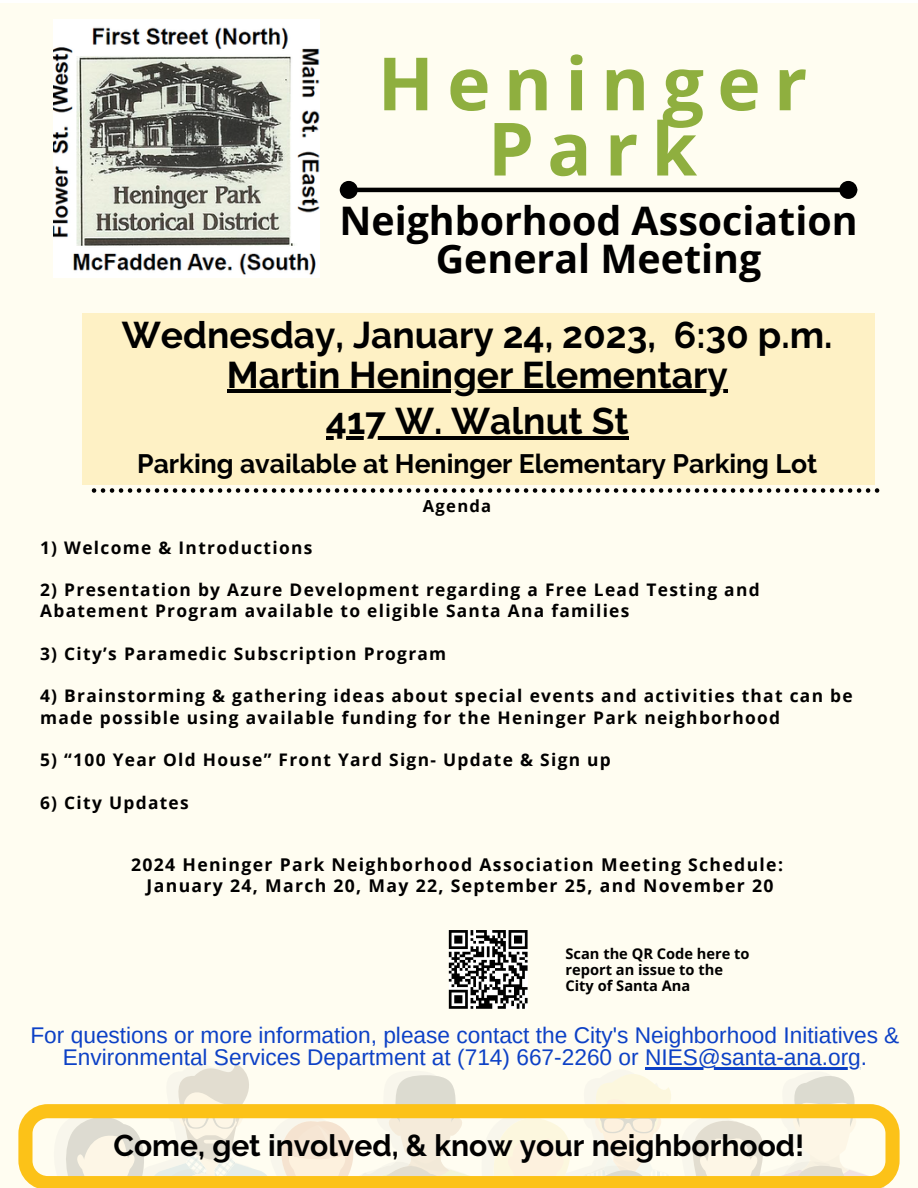
<style>
.page{position:relative;width:918px;height:1188px;background:#fff}
.page>*{position:absolute;margin:0;border:0;box-sizing:border-box;transform-origin:0 0}
.t1{font:700 73.5px/65.2px "Open Sans";letter-spacing:.18em;color:#8faf3f;text-align:center}
.t2{font:700 39.3px "Open Sans";color:#000}
.t3{font:700 37.05px "Raleway";color:#000}
.t4{font:700 30px "Raleway";color:#000}
.t5{font:700 26.55px "Raleway";color:#000}
.t6{font:22.65px/22.5px "Arimo";color:#0d41c6;text-align:center}
.t7{font:700 17.55px "Open Sans";letter-spacing:.075em;color:#000}
.t8{font:700 17.4px/21.3px "Open Sans";letter-spacing:.075em;color:#000}
.t9{font:700 16.65px "Open Sans";letter-spacing:.075em;color:#000}
.t10{font:700 14.7px/15.8px "Open Sans";color:#000}
</style>
<div class="page">
<div style="left:0;top:3px;width:918px;height:1185px;background:#fffdf1"></div>
<svg style="left:178px;top:1064px;width:683px;height:40px"></svg>
<hr style="left:358px;top:188px;width:481px;height:4px;background:#000">
<div style="left:342px;top:183px;width:14px;height:14px;background:#000;border-radius:50%"></div>
<div style="left:340px;top:181px;width:18px;height:18px;border:4px solid #000;border-radius:50%"></div>
<div style="left:842px;top:183px;width:13px;height:14px;background:#000;border-radius:50%"></div>
<div style="left:839px;top:181px;width:18px;height:18px;border:4px solid #000;border-radius:50%"></div>
<svg style="left:92px;top:488px;width:787px;height:5px"></svg>
<div style="left:82px;top:313px;width:793px;height:172px;background:#fef1c5"></div>
<svg style="left:449px;top:930px;width:79px;height:79px"></svg>
<svg style="left:18px;top:1104px;width:882px;height:84px"></svg>
<img style="left:54px;top:19px;width:265px;height:259px">
<hr style="left:227px;top:390px;width:122px;height:3px;background:#000">
<hr style="left:349px;top:390px;width:379px;height:3px;background:#000">
<hr style="left:326px;top:436px;width:303px;height:3px;background:#000">
<hr style="left:645px;top:1068px;width:216px;height:2px;background:#0d41c6">
<p class="t1" style="left:378px;top:49px;width:431px">Heninger<br>Park</p>
<p class="t2" style="left:339px;top:193px;width:520px">Neighborhood Association</p>
<p class="t2" style="left:436px;top:231px;width:327px">General Meeting</p>
<p class="t3" style="left:122px;top:313px;width:712px">Wednesday, January 24, 2023, 6:30 p.m.</p>
<p class="t3" style="left:227px;top:353px;width:503px">Martin Heninger Elementary</p>
<p class="t3" style="left:326px;top:399px;width:304px">417 W. Walnut St</p>
<p class="t5" style="left:137px;top:448px;width:682px">Parking available at Heninger Elementary Parking Lot</p>
<p class="t9" style="left:423px;top:494px;width:70px">Agenda</p>
<p class="t8" style="left:40px;top:536px;width:274px">1) Welcome &amp; Introductions</p>
<p class="t8" style="left:40px;top:579px;width:721px">2) Presentation by Azure Development regarding a Free Lead Testing and<br>Abatement Program available to eligible Santa Ana families</p>
<p class="t8" style="left:40px;top:643px;width:408px">3) City’s Paramedic Subscription Program</p>
<p class="t8" style="left:40px;top:685px;width:814px">4) Brainstorming &amp; gathering ideas about special events and activities that can be made possible using available funding for the Heninger Park neighborhood</p>
<p class="t8" style="left:40px;top:749px;width:572px">5) “100 Year Old House” Front Yard Sign- Update &amp; Sign up</p>
<p class="t8" style="left:40px;top:791px;width:150px">6) City Updates</p>
<p class="t7" style="left:131px;top:852px;width:653px">2024 Heninger Park Neighborhood Association Meeting Schedule:</p>
<p class="t7" style="left:147px;top:873px;width:628px">January 24, March 20, May 22, September 25, and November 20</p>
<p class="t10" style="left:566px;top:946px;width:186px">Scan the QR Code here to report an issue to the</p>
<p class="t10" style="left:566px;top:977px;width:126px">City of Santa Ana</p>
<p class="t6" style="left:30px;top:1024px;width:870px">For questions or more information, please contact the City's Neighborhood Initiatives &amp;<br>Environmental Services Department at (714) 667-2260 or NIES@santa-ana.org.</p>
<p class="t4" style="left:114px;top:1128px;width:692px">Come, get involved, &amp; know your neighborhood!</p>
</div>
